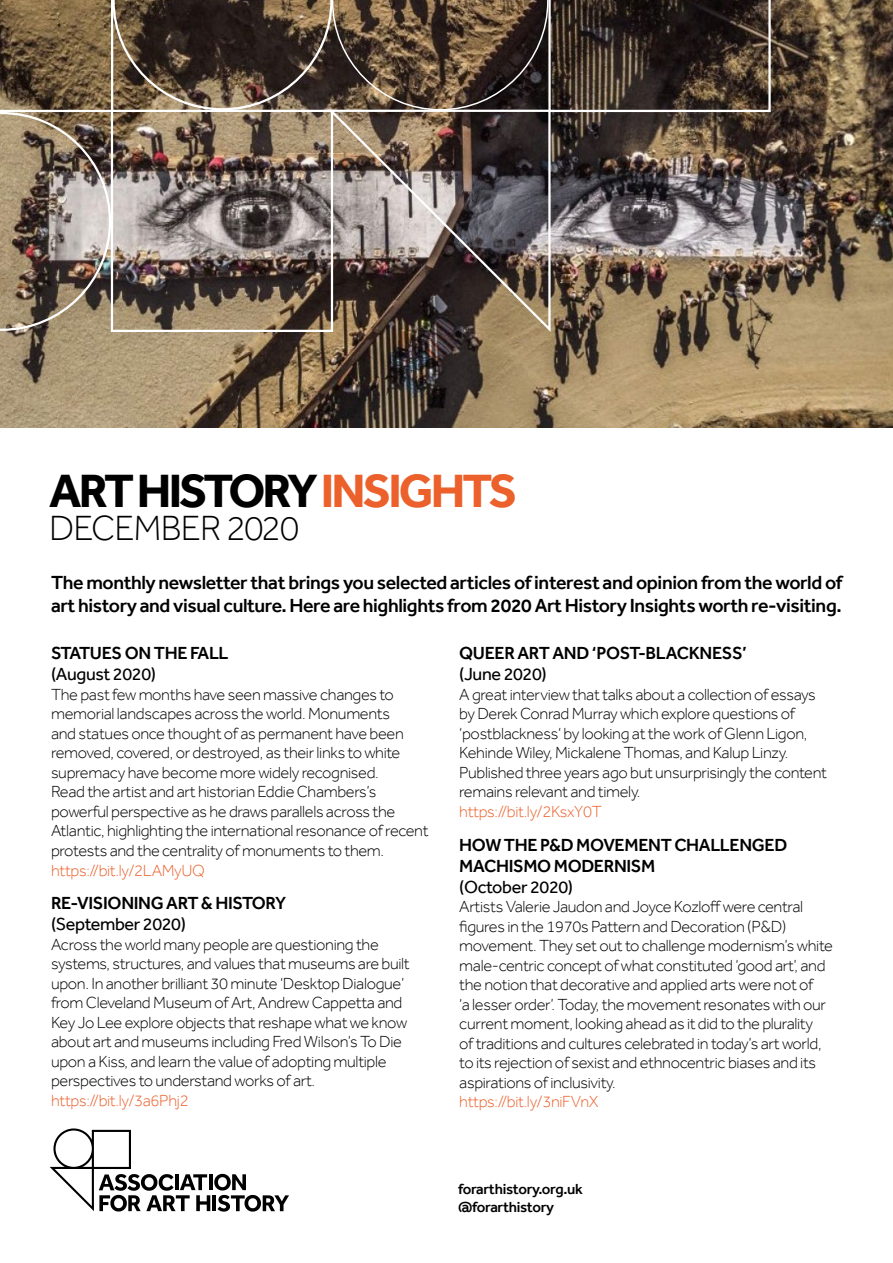
<style>
.page{position:relative;width:893px;height:1263px;background:#fff}
.page>*{position:absolute;margin:0;border:0;box-sizing:border-box;transform-origin:0 0}
.t1{font:700 48px "Effra";letter-spacing:-.06em;color:#000}
.t2{font:300 36px "Effra";letter-spacing:-.025em;color:#000}
.t3{font:500 19.5px/22.5px "Effra";letter-spacing:-.02em;color:#000}
.t4{font:500 18px/21px "Effra";letter-spacing:-.02em;color:#000}
.t5{font:18px "Effra";letter-spacing:-.02em;color:#000}
.t6{font:300 16.5px/19.5px "Effra";letter-spacing:-.02em;color:#000}
.t7{font:300 16.5px "Effra";letter-spacing:-.02em;color:#eb602b}
.t8{font:500 15px/18px "Effra";letter-spacing:-.02em;color:#000}
.s1{color:#eb602b}
</style>
<div class="page">
<img style="left:0;top:0;width:893px;height:427px">
<svg style="left:50px;top:1128px;width:239px;height:83px"></svg>
<img style="left:0;top:0;width:771px;height:331px">
<img style="left:326px;top:109px;width:227px;height:223px">
<h1 class="t1" style="left:49px;top:462px;width:469px">ART HISTORY <span class="s1">INSIGHTS</span></h1>
<h2 class="t2" style="left:49px;top:506px;width:252px">DECEMBER 2020</h2>
<p class="t3" style="left:51px;top:571px;width:793px">The monthly newsletter that brings you selected articles of interest and opinion from the world of art history and visual culture. Here are highlights from 2020 Art History Insights worth re-visiting.</p>
<p class="t4" style="left:51px;top:643px;width:179px">STATUES ON THE FALL</p>
<p class="t5" style="left:51px;top:664px;width:106px">(August 2020)</p>
<p class="t6" style="left:51px;top:684px;width:379px">The past few months have seen massive changes to memorial landscapes across the world. Monuments<br>and statues once thought of as permanent have been removed, covered, or destroyed, as their links to white supremacy have become more widely recognised.<br>Read the artist and art historian Eddie Chambers’s powerful perspective as he draws parallels across the Atlantic, highlighting the international resonance of recent protests and the centrality of monuments to them.</p>
<p class="t7" style="left:51px;top:860px;width:155px">https://bit.ly/2LAMyUQ</p>
<p class="t4" style="left:51px;top:892px;width:237px">RE-VISIONING ART &amp; HISTORY</p>
<p class="t5" style="left:51px;top:913px;width:136px">(September 2020)</p>
<p class="t6" style="left:51px;top:934px;width:360px">Across the world many people are questioning the systems, structures, and values that museums are built upon. In another brilliant 30 minute ‘Desktop Dialogue’ from Cleveland Museum of Art, Andrew Cappetta and Key Jo Lee explore objects that reshape what we know about art and museums including Fred Wilson’s To Die upon a Kiss, and learn the value of adopting multiple perspectives to understand works of art.</p>
<p class="t7" style="left:51px;top:1090px;width:139px">https://bit.ly/3a6Phj2</p>
<p class="t4" style="left:459px;top:643px;width:289px">QUEER ART AND ‘POST-BLACKNESS’</p>
<p class="t5" style="left:459px;top:664px;width:89px">(June 2020)</p>
<p class="t6" style="left:459px;top:684px;width:369px">A great interview that talks about a collection of essays by Derek Conrad Murray which explore questions of ‘postblackness‘ by looking at the work of Glenn Ligon, Kehinde Wiley, Mickalene Thomas, and Kalup Linzy.<br>Published three years ago but unsurprisingly the content remains relevant and timely.</p>
<p class="t7" style="left:459px;top:802px;width:144px">https://bit.ly/2KsxY0T</p>
<p class="t4" style="left:459px;top:834px;width:330px">HOW THE P&amp;D MOVEMENT CHALLENGED<br>MACHISMO MODERNISM</p>
<p class="t5" style="left:459px;top:876px;width:115px">(October 2020)</p>
<p class="t6" style="left:459px;top:897px;width:375px">Artists Valerie Jaudon and Joyce Kozloff were central figures in the 1970s Pattern and Decoration (P&amp;D) movement. They set out to challenge modernism’s white male-centric concept of what constituted ‘good art’, and the notion that decorative and applied arts were not of<br>‘a lesser order’. Today, the movement resonates with our current moment, looking ahead as it did to the plurality<br>of traditions and cultures celebrated in today’s art world, to its rejection of sexist and ethnocentric biases and its aspirations of inclusivity.</p>
<p class="t7" style="left:459px;top:1092px;width:141px">https://bit.ly/3niFVnX</p>
<p class="t8" style="left:458px;top:1179px;width:126px">forarthistory.org.uk @forarthistory</p>
</div>
